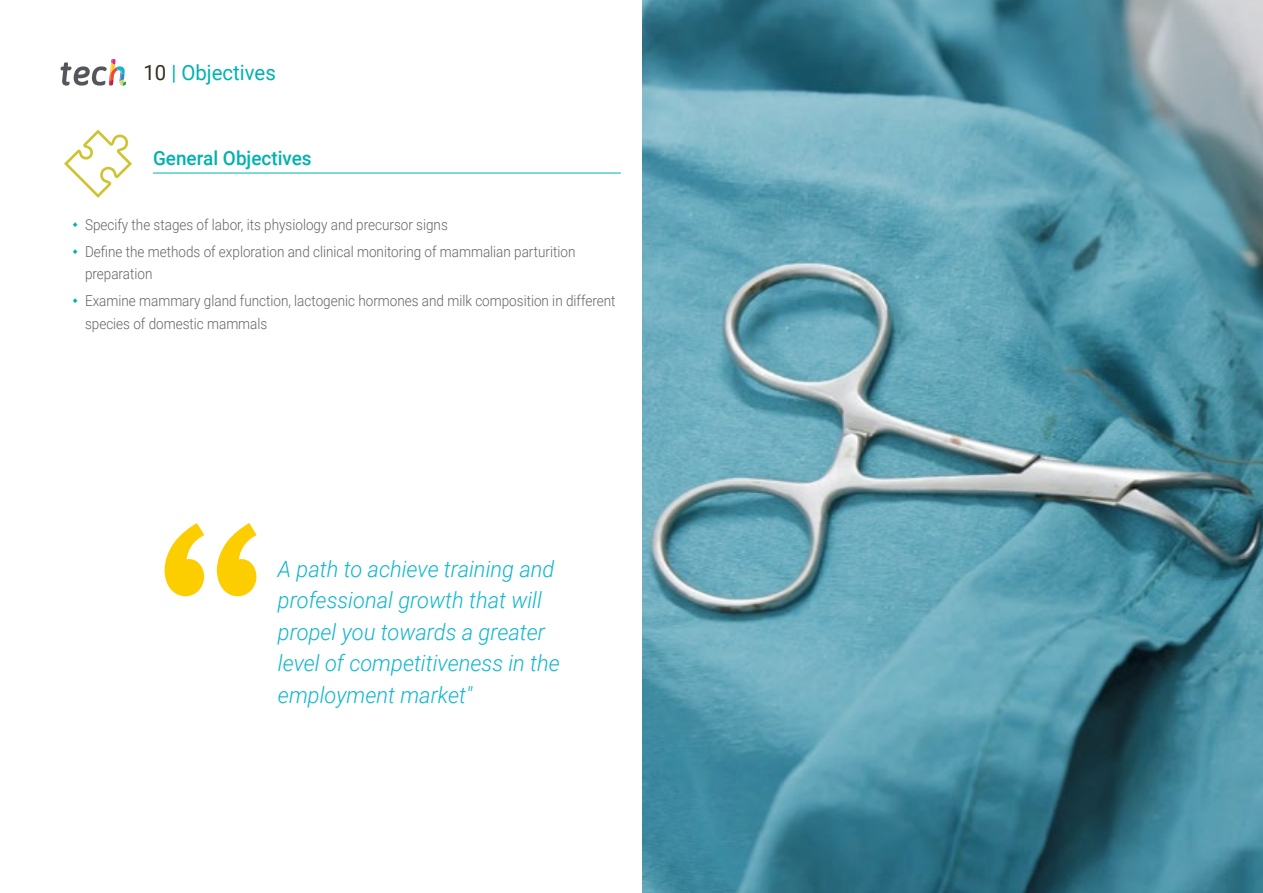
<style>
.page{position:relative;width:1263px;height:893px;background:#fff}
.page>*{position:absolute;margin:0;border:0;box-sizing:border-box;transform-origin:0 0}
.t1{font:italic 300 22.5px/31.5px "Roboto";color:#0fb6cf}
.t2{font:21px "Roboto";color:#00b2af}
.t3{font:500 19.5px "Roboto";color:#00b2af}
.t4{font:300 15px/26.7px "Roboto";color:#61646a;scale:.9 1}
.s1{color:#312e20}
</style>
<div class="page">
<hr style="left:153px;top:173px;width:468px;height:1px;background:#00b2af">
<svg style="left:64px;top:130px;width:68px;height:68px"></svg>
<img style="left:642px;top:0;width:621px;height:893px">
<svg style="left:165px;top:523px;width:92px;height:73px"></svg>
<svg style="left:61px;top:59px;width:65px;height:27px"></svg>
<h2 class="t2" style="left:144px;top:57px;width:134px"><span class="s1">10</span> | Objectives</h2>
<h3 class="t3" style="left:153px;top:144px;width:160px">General Objectives</h3>
<p class="t4" style="left:85px;top:211px;width:546px">Specify the stages of labor, its physiology and precursor signs<br>Define the methods of exploration and clinical monitoring of mammalian parturition</p>
<p class="t4" style="left:85px;top:260px;width:591px">preparation<br>Examine mammary gland function, lactogenic hormones and milk composition in different</p>
<p class="t4" style="left:85px;top:309px;width:204px">species of domestic mammals</p>
<h1 class="t1" style="left:278px;top:552px;width:283px">A path to achieve training and professional growth that will propel you towards a greater level of competitiveness in the employment market"</h1>
</div>
